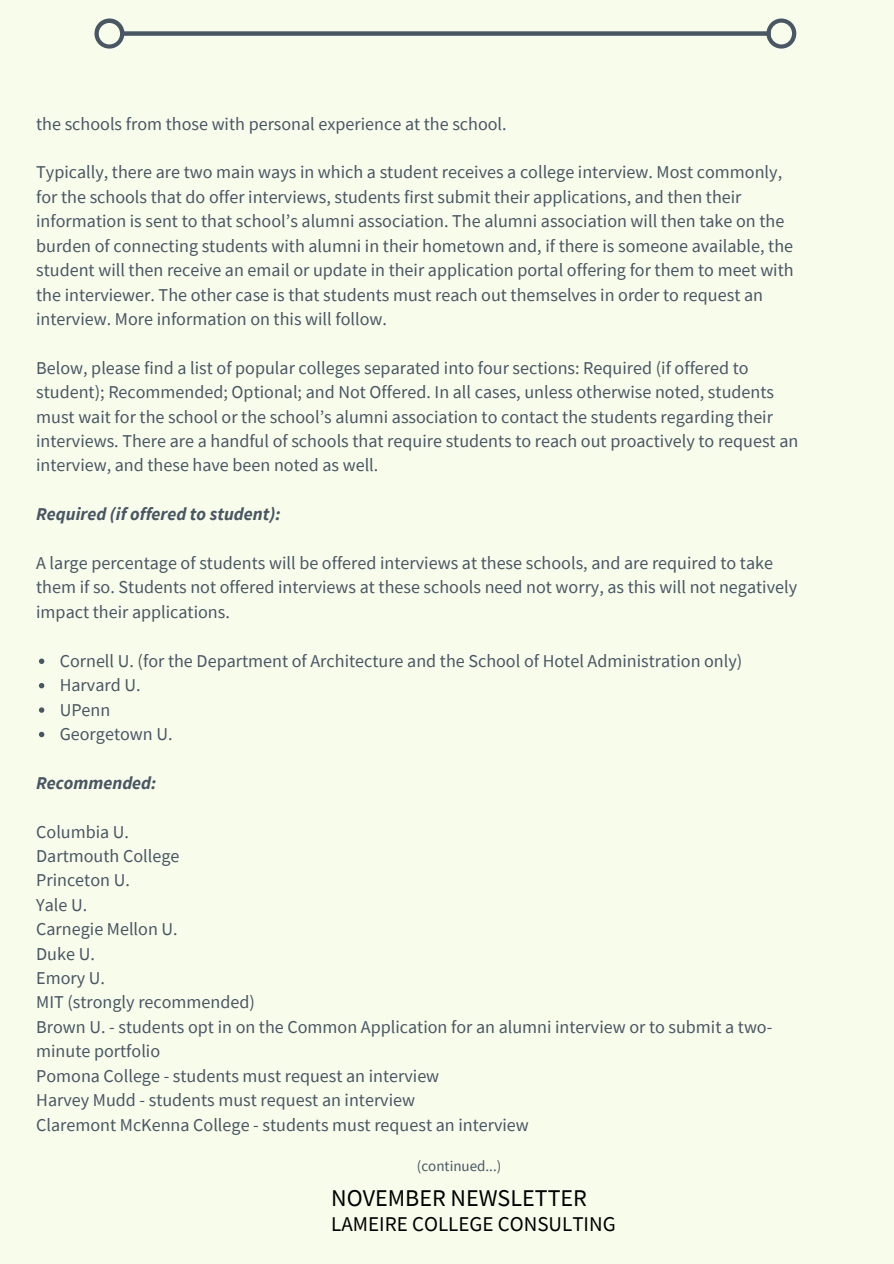
<style>
.page{position:relative;width:894px;height:1264px;background:#fff}
.page>*{position:absolute;margin:0;border:0;box-sizing:border-box;transform-origin:0 0}
.t1{font:24px "Source Sans Pro";color:#000}
.t2{font:21px "Source Sans Pro";color:#000}
.t3{font:18px/24.5px "Source Sans Pro";color:#495664}
.t4{font:italic 700 18px "Source Sans Pro";color:#495664}
.t5{font:15px "Source Sans Pro";color:#495664}
</style>
<div class="page">
<div style="left:0;top:0;width:893px;height:1263px;background:#f8fceb"></div>
<svg style="left:39px;top:658px;width:5px;height:6px"></svg>
<svg style="left:39px;top:683px;width:5px;height:5px"></svg>
<svg style="left:39px;top:707px;width:5px;height:5px"></svg>
<svg style="left:39px;top:731px;width:5px;height:6px"></svg>
<svg style="left:94px;top:18px;width:702px;height:31px"></svg>
<p class="t3" style="left:36px;top:111px;width:472px">the schools from those with personal experience at the school.</p>
<p class="t3" style="left:36px;top:160px;width:758px">Typically, there are two main ways in which a student receives a college interview. Most commonly, for the schools that do offer interviews, students first submit their applications, and then their information is sent to that school’s alumni association. The alumni association will then take on the burden of connecting students with alumni in their hometown and, if there is someone available, the student will then receive an email or update in their application portal offering for them to meet with the interviewer. The other case is that students must reach out themselves in order to request an interview. More information on this will follow.</p>
<p class="t3" style="left:36px;top:355px;width:763px">Below, please find a list of popular colleges separated into four sections: Required (if offered to student); Recommended; Optional; and Not Offered. In all cases, unless otherwise noted, students must wait for the school or the school’s alumni association to contact the students regarding their interviews. There are a handful of schools that require students to reach out proactively to request an interview, and these have been noted as well.</p>
<p class="t4" style="left:36px;top:502px;width:246px">Required (if offered to student):</p>
<p class="t3" style="left:36px;top:550px;width:762px">A large percentage of students will be offered interviews at these schools, and are required to take them if so. Students not offered interviews at these schools need not worry, as this will not negatively impact their applications.</p>
<p class="t3" style="left:60px;top:648px;width:684px">Cornell U. (for the Department of Architecture and the School of Hotel Administration only)<br>Harvard U.<br>UPenn<br>Georgetown U.</p>
<p class="t4" style="left:36px;top:771px;width:122px">Recommended:</p>
<p class="t3" style="left:36px;top:819px;width:737px">Columbia U.<br>Dartmouth College<br>Princeton U.<br>Yale U.<br>Carnegie Mellon U.<br>Duke U.<br>Emory U.<br>MIT (strongly recommended)<br>Brown U. - students opt in on the Common Application for an alumni interview or to submit a two&shy;minute portfolio<br>Pomona College - students must request an interview<br>Harvey Mudd - students must request an interview<br>Claremont McKenna College - students must request an interview</p>
<p class="t5" style="left:416px;top:1156px;width:86px">(continued...)</p>
<h1 class="t1" style="left:331px;top:1182px;width:257px">NOVEMBER NEWSLETTER</h1>
<p class="t2" style="left:331px;top:1210px;width:286px">LAMEIRE COLLEGE CONSULTING</p>
</div>
